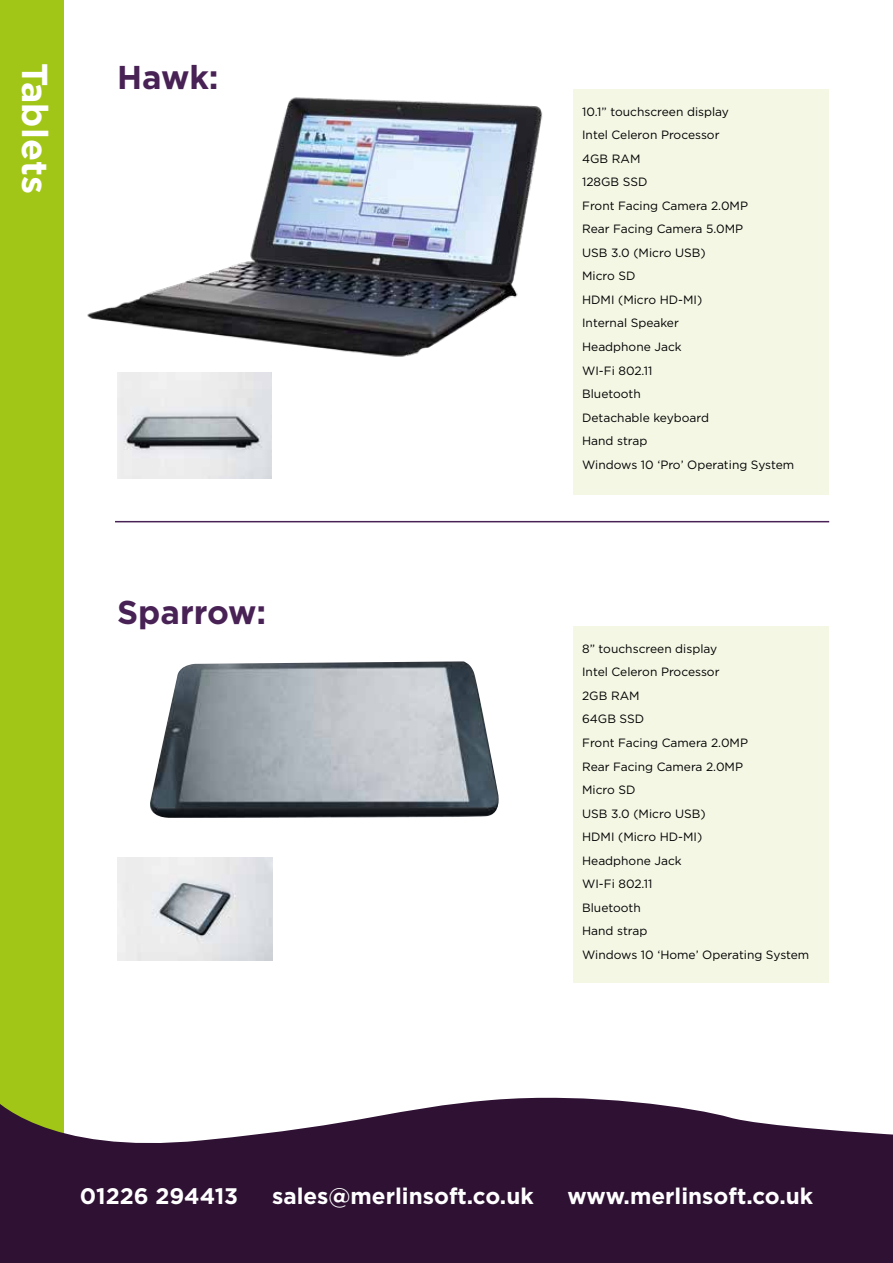
<style>
.page{position:relative;width:893px;height:1263px;background:#fff}
.page>*{position:absolute;margin:0;border:0;box-sizing:border-box;transform-origin:0 0}
.t1{font:700 36px "Gotham";color:#fff}
.t2{font:700 33px "Gotham";color:#492255}
.t3{font:700 22.5px "Gotham";color:#fff}
.t4{font:12px/23.5px "Gotham";color:#000}
</style>
<div class="page">
<div style="left:574px;top:89px;width:255px;height:406px;background:#f3f7e4"></div>
<div style="left:0;top:0;width:64px;height:1166px;background:#a2c617"></div>
<svg style="left:0;top:1097px;width:893px;height:166px;background:#4a314d"></svg>
<img style="left:87px;top:97px;width:456px;height:260px">
<img style="left:150px;top:661px;width:349px;height:157px">
<img style="left:118px;top:857px;width:154px;height:103px">
<div style="left:574px;top:626px;width:255px;height:357px;background:#f3f7e4"></div>
<img style="left:117px;top:372px;width:155px;height:107px">
<hr style="left:115px;top:521px;width:714px;height:1px;background:#492255">
<h1 class="t1" style="left:59px;top:63px;width:133px;rotate:90deg">Tablets</h1>
<h2 class="t2" style="left:117px;top:55px;width:103px">Hawk:</h2>
<h2 class="t2" style="left:117px;top:590px;width:151px">Sparrow:</h2>
<p class="t4" style="left:582px;top:100px;width:214px">10.1” touchscreen display<br>Intel Celeron Processor<br>4GB RAM<br>128GB SSD<br>Front Facing Camera 2.0MP<br>Rear Facing Camera 5.0MP<br>USB 3.0 (Micro USB)<br>Micro SD<br>HDMI (Micro HD-MI)<br>Internal Speaker<br>Headphone Jack<br>WI-Fi 802.11<br>Bluetooth<br>Detachable keyboard<br>Hand strap<br>Windows 10 ‘Pro’ Operating System</p>
<p class="t4" style="left:582px;top:637px;width:229px">8” touchscreen display<br>Intel Celeron Processor<br>2GB RAM<br>64GB SSD<br>Front Facing Camera 2.0MP<br>Rear Facing Camera 2.0MP<br>Micro SD<br>USB 3.0 (Micro USB)<br>HDMI (Micro HD-MI)<br>Headphone Jack<br>WI-Fi 802.11<br>Bluetooth<br>Hand strap<br>Windows 10 ‘Home’ Operating System</p>
<h3 class="t3" style="left:80px;top:1181px;width:160px">01226 294413</h3>
<h3 class="t3" style="left:272px;top:1181px;width:263px">sales@merlinsoft.co.uk</h3>
<h3 class="t3" style="left:567px;top:1181px;width:247px">www.merlinsoft.co.uk</h3>
</div>
